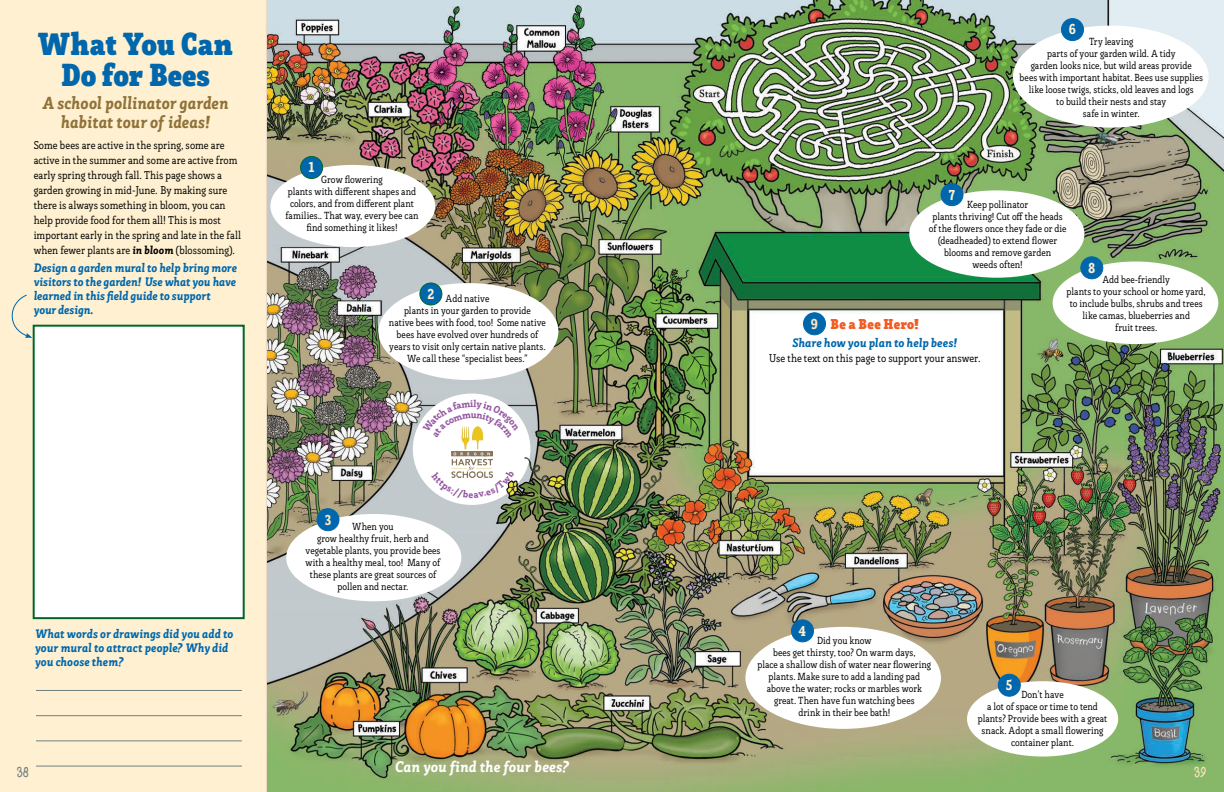
<style>
.page{position:relative;width:1224px;height:792px;background:#fff}
.page>*{position:absolute;margin:0;border:0;box-sizing:border-box;transform-origin:0 0}
.t1{font:900 31px/31px "Rogliano Pro Cd";letter-spacing:-.015em;color:#0067ad;text-align:center}
.t2{font:italic 800 17px/19px "Rogliano Pro Sm Cd";letter-spacing:-.005em;color:#907239;text-align:center;scale:.96 1}
.t3{font:16px "Meizda";color:#727f81}
.t4{font:16px "Meizda";color:#fee7c2}
.t5{font:italic 800 15px "Rogliano Pro Sm Cd";color:#fff}
.t6{font:900 14px "Rogliano Pro Cd";letter-spacing:.015em;color:#f25b21}
.t7{font:800 14px "Rogliano Pro Sm Cd";color:#feefd2}
.t8{font:800 14px "Rogliano Pro Sm Cd";color:#fee7c2}
.t9{font:italic 800 12px/14px "Rogliano Pro Sm Cd";letter-spacing:-.005em;color:#0067ad}
.t10{font:11px/15px "Rogliano Pro Sm Cd";color:#040503}
.t11{font:10px/12px "Rogliano Pro Sm Cd";letter-spacing:.005em;color:#040503;text-align:center}
.s1{font-weight:800;font-style:italic}
</style>
<div class="page">
<img style="left:267px;top:0;width:957px;height:792px">
<div style="left:0;top:0;width:267px;height:792px;background:#fef0d0"></div>
<svg style="left:7px;top:294px;width:25px;height:44px"></svg>
<div style="left:270px;top:165px;width:165px;height:82px;background:#fff;border-radius:50%"></div>
<div style="left:301px;top:156px;width:22px;height:22px;background:#0067ad;border-radius:50%"></div>
<div style="left:300px;top:156px;width:23px;height:23px;border:1px solid #00662b;border-radius:50%"></div>
<div style="left:378px;top:283px;width:180px;height:97px;background:#fff;border-radius:50%"></div>
<div style="left:420px;top:283px;width:22px;height:22px;background:#0067ad;border-radius:50%"></div>
<div style="left:419px;top:282px;width:23px;height:24px;border:1px solid #00662b;border-radius:50%"></div>
<div style="left:286px;top:514px;width:175px;height:87px;background:#fff;border-radius:50%"></div>
<div style="left:317px;top:509px;width:22px;height:22px;background:#0067ad;border-radius:50%"></div>
<div style="left:316px;top:508px;width:24px;height:23px;border:1px solid #0067ad;border-radius:50%"></div>
<div style="left:745px;top:627px;width:196px;height:102px;background:#fff;border-radius:50%"></div>
<div style="left:792px;top:620px;width:22px;height:22px;background:#0067ad;border-radius:50%"></div>
<div style="left:791px;top:619px;width:23px;height:23px;border:1px solid #0067ad;border-radius:50%"></div>
<div style="left:967px;top:681px;width:151px;height:76px;background:#fff;border-radius:50%"></div>
<div style="left:998px;top:674px;width:22px;height:22px;background:#0067ad;border-radius:50%"></div>
<div style="left:998px;top:674px;width:23px;height:23px;border:1px solid #0067ad;border-radius:50%"></div>
<div style="left:804px;top:313px;width:22px;height:22px;background:#0067ad;border-radius:50%"></div>
<div style="left:803px;top:312px;width:23px;height:23px;border:1px solid #0067ad;border-radius:50%"></div>
<div style="left:1013px;top:26px;width:196px;height:102px;background:#fff;border-radius:50%"></div>
<div style="left:1062px;top:19px;width:22px;height:22px;background:#0067ad;border-radius:50%"></div>
<div style="left:1061px;top:18px;width:23px;height:23px;border:1px solid #0067ad;border-radius:50%"></div>
<div style="left:33px;top:325px;width:212px;height:294px;background:#fff;border:2px solid #00662b"></div>
<div style="left:413px;top:394px;width:117px;height:111px;background:#fff;border-radius:50%"></div>
<img style="left:452px;top:438px;width:32px;height:32px">
<hr style="left:36px;top:690px;width:206px;height:1px;background:#727f81">
<hr style="left:36px;top:715px;width:206px;height:1px;background:#727f81">
<hr style="left:36px;top:740px;width:206px;height:1px;background:#727f81">
<hr style="left:36px;top:766px;width:206px;height:1px;background:#727f81">
<div style="left:909px;top:190px;width:175px;height:88px;background:#fff;border-radius:50%"></div>
<div style="left:941px;top:184px;width:22px;height:22px;background:#0067ad;border-radius:50%"></div>
<div style="left:940px;top:183px;width:24px;height:23px;border:1px solid #0067ad;border-radius:50%"></div>
<div style="left:1053px;top:262px;width:165px;height:82px;background:#fff;border-radius:50%"></div>
<div style="left:1081px;top:257px;width:22px;height:22px;background:#0067ad;border-radius:50%"></div>
<div style="left:1080px;top:256px;width:23px;height:23px;border:1px solid #0067ad;border-radius:50%"></div>
<img style="left:479px;top:445px;width:215px;height:91px">
<svg style="left:720px;top:271px;width:301px;height:39px;background:#37794b"></svg>
<svg style="left:431px;top:470px;width:84px;height:28px"></svg>
<svg style="left:422px;top:399px;width:97px;height:39px"></svg>
<h1 class="t1" style="left:38px;top:31px;width:197px">What You Can<br>Do for Bees</h1>
<h2 class="t2" style="left:42px;top:95px;width:196px">A school pollinator garden habitat tour of ideas!</h2>
<p class="t10" style="left:34px;top:138px;width:209px">Some bees are active in the spring, some are active in the summer and some are active from early spring through fall. This page shows a garden growing in mid-June. By making sure there is always something in bloom, you can help provide food for them all! This is most important early in the spring and late in the fall when fewer plants are <span class="s1">in bloom</span> (blossoming).</p>
<p class="t9" style="left:34px;top:261px;width:205px">Design a garden mural to help bring more visitors to the garden! Use what you have learned in this field guide to support<br>your design.</p>
<h3 class="t7" style="left:309px;top:158px;width:8px">1</h3>
<p class="t11" style="left:285px;top:174px;width:135px">Grow flowering<br>plants with different shapes and colors, and from different plant families.. That way, every bee can find something it likes!</p>
<h3 class="t7" style="left:427px;top:285px;width:8px">2</h3>
<p class="t11" style="left:389px;top:293px;width:159px">Add native<br>plants in your garden to provide<br>native bees with food, too! Some native bees have evolved over hundreds of years to visit only certain native plants.<br>We call these “specialist bees.”</p>
<p class="t9" style="left:35px;top:627px;width:200px">What words or drawings did you add to your mural to attract people? Why did you choose them?</p>
<h3 class="t8" style="left:325px;top:511px;width:8px">3</h3>
<p class="t11" style="left:306px;top:521px;width:136px">When you<br>grow healthy fruit, herb and vegetable plants, you provide bees with a healthy meal, too! Many of these plants are great sources of pollen and nectar.</p>
<h3 class="t7" style="left:1069px;top:20px;width:9px">6</h3>
<p class="t11" style="left:1020px;top:36px;width:185px">Try leaving<br>parts of your garden wild. A tidy<br>garden looks nice, but wild areas provide<br>bees with important habitat. Bees use supplies like loose twigs, sticks, old leaves and logs<br>to build their nests and stay<br>safe in winter.</p>
<h3 class="t7" style="left:949px;top:186px;width:8px">7</h3>
<p class="t11" style="left:929px;top:199px;width:139px">Keep pollinator<br>plants thriving! Cut off the heads of the flowers once they fade or die (deadheaded) to extend flower blooms and remove garden<br>weeds often!</p>
<h3 class="t7" style="left:1088px;top:259px;width:9px">8</h3>
<p class="t11" style="left:1067px;top:274px;width:141px">Add bee-friendly<br>plants to your school or home yard, to include bulbs, shrubs and trees like camas, blueberries and<br>fruit trees.</p>
<h3 class="t8" style="left:811px;top:315px;width:9px">9</h3>
<h3 class="t6" style="left:831px;top:315px;width:90px">Be a Bee Hero!</h3>
<p class="t9" style="left:792px;top:337px;width:166px">Share how you plan to help bees!</p>
<p class="t10" style="left:769px;top:352px;width:213px">Use the text on this page to support your answer.</p>
<h3 class="t7" style="left:799px;top:622px;width:9px">4</h3>
<p class="t11" style="left:758px;top:635px;width:175px">Did you know<br>bees get thirsty, too? On warm days,<br>place a shallow dish of water near flowering plants. Make sure to add a landing pad above the water; rocks or marbles work great. Then have fun watching bees<br>drink in their bee bath!</p>
<h3 class="t7" style="left:1006px;top:676px;width:8px">5</h3>
<p class="t11" style="left:978px;top:689px;width:131px">Don’t have<br>a lot of space or time to tend plants? Provide bees with a great snack. Adopt a small flowering container plant.</p>
<h3 class="t5" style="left:395px;top:757px;width:177px">Can you find the four bees?</h3>
<h3 class="t3" style="left:17px;top:763px;width:14px">38</h3>
<h3 class="t4" style="left:1194px;top:763px;width:14px">39</h3>
</div>
